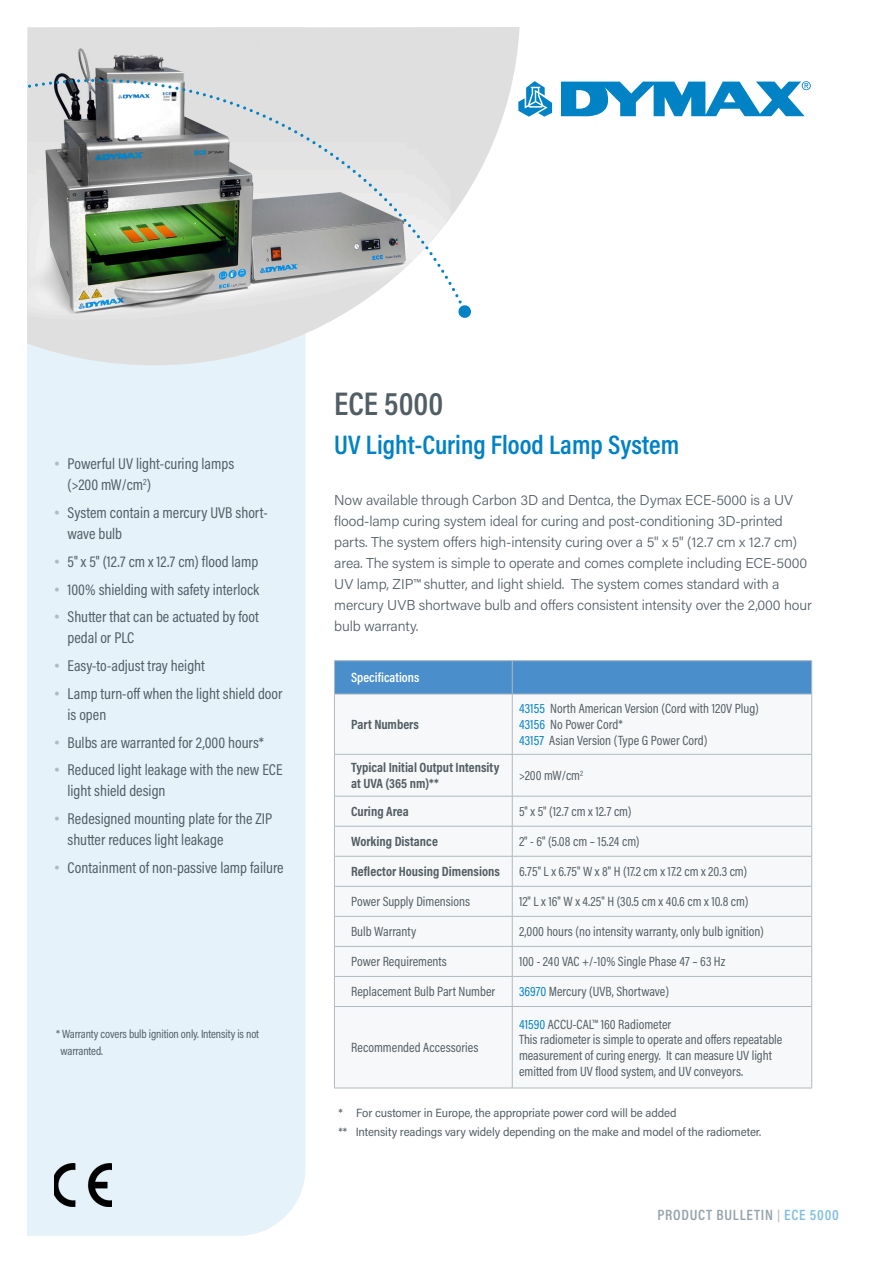
<style>
.page{position:relative;width:893px;height:1263px;background:#fff}
.page>*{position:absolute;margin:0;border:0;box-sizing:border-box;transform-origin:0 0}
.head{font:600 33px "Acumin Pro Cond";color:#525e65}
.head-2{font:600 27px "Acumin Pro Cond";color:#0082c4}
.Sidebar_bullets{font:15.75px/21px "Acumin Pro Cond";color:#525e65}
.t1{font:600 15px "Acumin Pro Cond";letter-spacing:.05em;color:#95a3ab}
.text{font:300 14.25px/21px "Acumin Pro";letter-spacing:-.01em;color:#525e65}
.Chart_text{font:13.5px/15.8px "Acumin Pro Cond";color:#525e65}
.Chart_text-2{font:700 13.5px/15.8px "Acumin Pro Cond";color:#525e65}
.Chart_secondary_subh{font:600 13.5px "Acumin Pro Cond";color:#fff}
.Footnote{font:12px "Acumin Pro Semi Cond";letter-spacing:-.01em;color:#525e65}
.t2{font:12px/16.5px "Acumin Pro Cond";letter-spacing:-.01em;color:#525e65}
.s1{font-family:"Arial Nova";font-weight:300;color:#b1bac0}
.s2{color:#0082c4}
.s3{font-size:12px;color:#b1bac0}
.s4{color:#80c0e1}
</style>
<div class="page">
<div style="left:27px;top:365px;width:278px;height:871px;background:#e6f2f9"></div>
<svg style="left:27px;top:27px;width:493px;height:338px"></svg>
<img style="left:27px;top:36px;width:423px;height:295px">
<svg style="left:518px;top:81px;width:34px;height:36px"></svg>
<svg style="left:561px;top:81px;width:250px;height:36px"></svg>
<svg style="left:28px;top:79px;width:445px;height:239px;background:#b7bcb7"></svg>
<img style="left:54px;top:1164px;width:57px;height:42px">
<div style="left:335px;top:661px;width:476px;height:33px;background:#4a8ecc"></div>
<svg style="left:335px;top:695px;width:476px;height:393px"></svg>
<hr style="left:334px;top:661px;width:1px;height:33px;background:#b1bac0">
<hr style="left:334px;top:694px;width:1px;height:60px;background:#b1bac0">
<hr style="left:334px;top:754px;width:178px;height:1px;background:#b1bac0">
<hr style="left:334px;top:754px;width:1px;height:42px;background:#b1bac0">
<hr style="left:512px;top:754px;width:300px;height:1px;background:#b1bac0">
<hr style="left:334px;top:796px;width:178px;height:1px;background:#b1bac0">
<hr style="left:334px;top:796px;width:1px;height:30px;background:#b1bac0">
<hr style="left:512px;top:796px;width:300px;height:1px;background:#b1bac0">
<hr style="left:334px;top:826px;width:178px;height:1px;background:#b1bac0">
<hr style="left:334px;top:826px;width:1px;height:30px;background:#b1bac0">
<hr style="left:512px;top:826px;width:300px;height:1px;background:#b1bac0">
<hr style="left:334px;top:856px;width:178px;height:1px;background:#b1bac0">
<hr style="left:334px;top:856px;width:1px;height:30px;background:#b1bac0">
<hr style="left:512px;top:856px;width:300px;height:1px;background:#b1bac0">
<hr style="left:334px;top:886px;width:178px;height:1px;background:#b1bac0">
<hr style="left:334px;top:886px;width:1px;height:30px;background:#b1bac0">
<hr style="left:512px;top:886px;width:300px;height:1px;background:#b1bac0">
<hr style="left:334px;top:916px;width:178px;height:1px;background:#b1bac0">
<hr style="left:334px;top:916px;width:1px;height:30px;background:#b1bac0">
<hr style="left:512px;top:916px;width:300px;height:1px;background:#b1bac0">
<hr style="left:334px;top:946px;width:178px;height:1px;background:#b1bac0">
<hr style="left:334px;top:946px;width:1px;height:30px;background:#b1bac0">
<hr style="left:512px;top:946px;width:300px;height:1px;background:#b1bac0">
<hr style="left:334px;top:976px;width:178px;height:1px;background:#b1bac0">
<hr style="left:334px;top:976px;width:1px;height:30px;background:#b1bac0">
<hr style="left:512px;top:976px;width:300px;height:1px;background:#b1bac0">
<hr style="left:334px;top:1006px;width:178px;height:1px;background:#b1bac0">
<hr style="left:334px;top:1007px;width:1px;height:81px;background:#b1bac0">
<hr style="left:512px;top:1006px;width:300px;height:1px;background:#b1bac0">
<hr style="left:334px;top:1088px;width:178px;height:1px;background:#b1bac0">
<hr style="left:512px;top:1088px;width:300px;height:1px;background:#b1bac0">
<hr style="left:512px;top:660px;width:300px;height:1px;background:#b1bac0">
<hr style="left:512px;top:694px;width:300px;height:1px;background:#b1bac0">
<hr style="left:512px;top:661px;width:1px;height:33px;background:#b1bac0">
<hr style="left:811px;top:661px;width:1px;height:33px;background:#b1bac0">
<hr style="left:512px;top:694px;width:1px;height:60px;background:#b1bac0">
<hr style="left:811px;top:694px;width:1px;height:60px;background:#b1bac0">
<hr style="left:512px;top:754px;width:1px;height:42px;background:#b1bac0">
<hr style="left:811px;top:754px;width:1px;height:42px;background:#b1bac0">
<hr style="left:512px;top:796px;width:1px;height:30px;background:#b1bac0">
<hr style="left:811px;top:796px;width:1px;height:30px;background:#b1bac0">
<hr style="left:512px;top:826px;width:1px;height:30px;background:#b1bac0">
<hr style="left:811px;top:826px;width:1px;height:30px;background:#b1bac0">
<hr style="left:512px;top:856px;width:1px;height:30px;background:#b1bac0">
<hr style="left:811px;top:856px;width:1px;height:30px;background:#b1bac0">
<hr style="left:512px;top:886px;width:1px;height:30px;background:#b1bac0">
<hr style="left:811px;top:886px;width:1px;height:30px;background:#b1bac0">
<hr style="left:512px;top:916px;width:1px;height:30px;background:#b1bac0">
<hr style="left:811px;top:916px;width:1px;height:30px;background:#b1bac0">
<hr style="left:512px;top:946px;width:1px;height:30px;background:#b1bac0">
<hr style="left:811px;top:946px;width:1px;height:30px;background:#b1bac0">
<hr style="left:512px;top:976px;width:1px;height:30px;background:#b1bac0">
<hr style="left:811px;top:976px;width:1px;height:30px;background:#b1bac0">
<hr style="left:512px;top:1007px;width:1px;height:81px;background:#b1bac0">
<hr style="left:811px;top:1007px;width:1px;height:81px;background:#b1bac0">
<hr style="left:334px;top:660px;width:178px;height:1px;background:#b1bac0">
<hr style="left:334px;top:694px;width:178px;height:1px;background:#b1bac0">
<p class="Sidebar_bullets" style="left:68px;top:453px;width:168px;text-indent:-14px"><span class="s1">•</span> Powerful UV light-curing lamps (&gt;200 mW/cm<sup>2</sup>)</p>
<p class="Sidebar_bullets" style="left:68px;top:502px;width:202px;text-indent:-14px"><span class="s1">•</span> System contain a mercury UVB short&shy;wave bulb</p>
<p class="Sidebar_bullets" style="left:54px;top:550px;width:206px"><span class="s1">•</span> 5" x 5" (12.7 cm x 12.7 cm) flood lamp</p>
<p class="Sidebar_bullets" style="left:54px;top:578px;width:207px"><span class="s1">•</span> 100% shielding with safety interlock</p>
<p class="Sidebar_bullets" style="left:68px;top:606px;width:193px;text-indent:-14px"><span class="s1">•</span> Shutter that can be actuated by foot pedal or PLC</p>
<p class="Sidebar_bullets" style="left:54px;top:655px;width:152px"><span class="s1">•</span> Easy-to-adjust tray height</p>
<p class="Sidebar_bullets" style="left:68px;top:682px;width:217px;text-indent:-14px"><span class="s1">•</span> Lamp turn-off when the light shield door is open</p>
<p class="Sidebar_bullets" style="left:54px;top:731px;width:211px"><span class="s1">•</span> Bulbs are warranted for 2,000 hours*</p>
<p class="Sidebar_bullets" style="left:68px;top:759px;width:216px;text-indent:-14px"><span class="s1">•</span> Reduced light leakage with the new ECE light shield design</p>
<p class="Sidebar_bullets" style="left:68px;top:808px;width:206px;text-indent:-14px"><span class="s1">•</span> Redesigned mounting plate for the ZIP shutter reduces light leakage</p>
<p class="Sidebar_bullets" style="left:54px;top:856px;width:231px"><span class="s1">•</span> Containment of non-passive lamp failure</p>
<p class="t2" style="left:61px;top:1026px;width:200px;text-indent:-4px">* Warranty covers bulb ignition only. Intensity is not warranted.</p>
<p class="head" style="left:334px;top:382px;width:111px">ECE 5000</p>
<p class="head-2" style="left:334px;top:427px;width:347px">UV Light-Curing Flood Lamp System</p>
<p class="text" style="left:334px;top:489px;width:479px">Now available through Carbon 3D and Dentca, the Dymax ECE-5000 is a UV flood-lamp curing system ideal for curing and post-conditioning 3D-printed parts. The system offers high-intensity curing over a 5" x 5" (12.7 cm x 12.7 cm) area. The system is simple to operate and comes complete including ECE-5000<br>UV lamp, ZIP™ shutter, and light shield. The system comes standard with a mercury UVB shortwave bulb and offers consistent intensity over the 2,000 hour bulb warranty.</p>
<p class="Chart_secondary_subh" style="left:351px;top:669px;width:70px">Specifications</p>
<p class="Chart_text-2" style="left:351px;top:716px;width:69px">Part Numbers</p>
<p class="Chart_text" style="left:519px;top:701px;width:241px"><span class="s2">43155</span> North American Version (Cord with 120V Plug)</p>
<p class="Chart_text" style="left:519px;top:716px;width:105px"><span class="s2">43156</span> No Power Cord*</p>
<p class="Chart_text" style="left:519px;top:732px;width:190px"><span class="s2">43157</span> Asian Version (Type G Power Cord)</p>
<p class="Chart_text-2" style="left:351px;top:759px;width:150px">Typical Initial Output Intensity at UVA (365 nm)**</p>
<p class="Chart_text" style="left:519px;top:767px;width:66px">&gt;200 mW/cm<sup>2</sup></p>
<p class="Chart_text-2" style="left:351px;top:803px;width:59px">Curing Area</p>
<p class="Chart_text" style="left:519px;top:803px;width:114px">5" x 5" (12.7 cm x 12.7 cm)</p>
<p class="Chart_text-2" style="left:351px;top:833px;width:88px">Working Distance</p>
<p class="Chart_text" style="left:519px;top:833px;width:122px">2" - 6" (5.08 cm – 15.24 cm)</p>
<p class="Chart_text-2" style="left:351px;top:863px;width:150px">Reflector Housing Dimensions</p>
<p class="Chart_text" style="left:519px;top:863px;width:230px">6.75" L x 6.75" W x 8" H (17.2 cm x 17.2 cm x 20.3 cm)</p>
<p class="Chart_text" style="left:351px;top:893px;width:120px">Power Supply Dimensions</p>
<p class="Chart_text" style="left:519px;top:893px;width:231px">12" L x 16" W x 4.25" H (30.5 cm x 40.6 cm x 10.8 cm)</p>
<p class="Chart_text" style="left:351px;top:923px;width:67px">Bulb Warranty</p>
<p class="Chart_text" style="left:519px;top:923px;width:246px">2,000 hours (no intensity warranty, only bulb ignition)</p>
<p class="Chart_text" style="left:351px;top:953px;width:97px">Power Requirements</p>
<p class="Chart_text" style="left:519px;top:953px;width:208px">100 - 240 VAC +/-10% Single Phase 47 – 63 Hz</p>
<p class="Chart_text" style="left:351px;top:984px;width:146px">Replacement Bulb Part Number</p>
<p class="Chart_text" style="left:519px;top:984px;width:151px"><span class="s2">36970</span> Mercury (UVB, Shortwave)</p>
<p class="Chart_text" style="left:519px;top:1016px;width:154px"><span class="s2">41590</span> ACCU-CAL™ 160 Radiometer</p>
<p class="Chart_text" style="left:519px;top:1031px;width:265px">This radiometer is simple to operate and offers repeatable measurement of curing energy. It can measure UV light emitted from UV flood system, and UV conveyors.</p>
<p class="Footnote" style="left:339px;top:1104px;width:339px">* For customer in Europe, the appropriate power cord will be added</p>
<p class="Footnote" style="left:339px;top:1123px;width:424px">** Intensity readings vary widely depending on the make and model of the radiometer.</p>
<p class="Chart_text" style="left:351px;top:1039px;width:129px">Recommended Accessories</p>
<p class="t1" style="left:657px;top:1205px;width:183px">PRODUCT BULLETIN <span class="s3">|</span> <span class="s4">ECE 5000</span></p>
</div>
